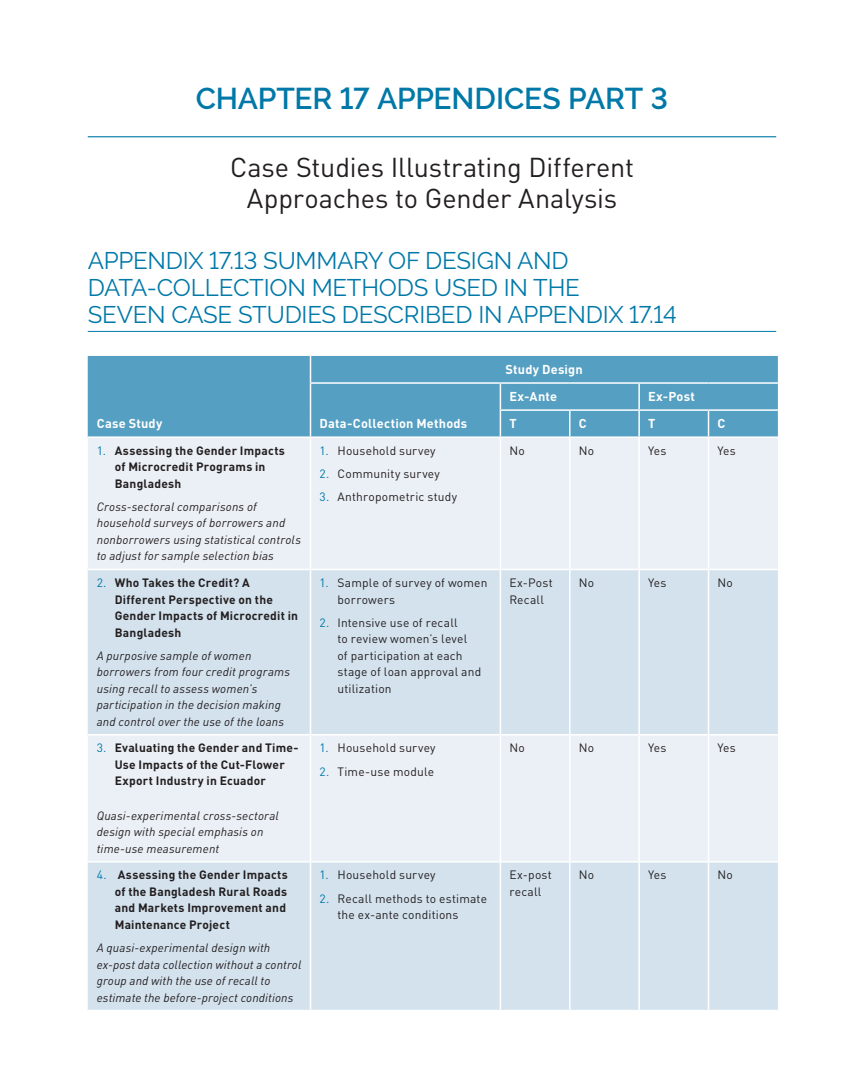
<style>
.page{position:relative;width:864px;height:1080px;background:#fff}
.page>*{position:absolute;margin:0;border:0;box-sizing:border-box;transform-origin:0 0}
.BM_TI{font:600 30px "Raleway";letter-spacing:-.01em;color:#0078a8}
.CH_STI{font:27px/31.5px "DIN";letter-spacing:-.005em;color:#231f20;text-align:center}
.t1{font:24px/27px "Raleway";letter-spacing:-.01em;color:#0078a8}
.TCH{font:700 12.75px "DIN";letter-spacing:.015em;color:#fff}
.TT{font:italic 12px/16.5px "DIN";letter-spacing:.015em;color:#231f20}
.TNL{font:700 12px/16.5px "DIN";letter-spacing:.02em;color:#231f20}
.TNL-2{font:12px/16.5px "DIN";letter-spacing:.015em;color:#231f20}
.TT-2{font:12px/16.5px "DIN";letter-spacing:.015em;color:#231f20}
.s1{font-weight:400;color:#0078a8}
.s2{color:#0078a8}
</style>
<div class="page">
<hr style="left:88px;top:136px;width:688px;height:1px;background:#0078a8">
<hr style="left:88px;top:331px;width:688px;height:1px;background:#0078a8">
<div style="left:88px;top:356px;width:690px;height:80px;background:#559fc2"></div>
<div style="left:88px;top:438px;width:690px;height:131px;background:#ebf0f6"></div>
<svg style="left:88px;top:570px;width:690px;height:440px;background:#dae6f0"></svg>
<hr style="left:310px;top:382px;width:190px;height:2px;background:#fff">
<hr style="left:500px;top:382px;width:70px;height:2px;background:#fff">
<hr style="left:570px;top:382px;width:69px;height:2px;background:#fff">
<hr style="left:639px;top:382px;width:70px;height:2px;background:#fff">
<hr style="left:638px;top:384px;width:2px;height:25px;background:#fff">
<hr style="left:709px;top:382px;width:69px;height:2px;background:#fff">
<svg style="left:310px;top:356px;width:1px;height:80px"></svg>
<hr style="left:500px;top:409px;width:70px;height:2px;background:#fff">
<svg style="left:500px;top:384px;width:1px;height:52px"></svg>
<hr style="left:570px;top:409px;width:69px;height:2px;background:#fff">
<hr style="left:569px;top:411px;width:2px;height:25px;background:#fff">
<hr style="left:639px;top:409px;width:70px;height:2px;background:#fff">
<hr style="left:638px;top:411px;width:2px;height:25px;background:#fff">
<hr style="left:709px;top:409px;width:69px;height:2px;background:#fff">
<svg style="left:708px;top:411px;width:1px;height:25px"></svg>
<hr style="left:310px;top:438px;width:1px;height:131px;background:#fff">
<hr style="left:500px;top:438px;width:1px;height:131px;background:#fff">
<hr style="left:569px;top:438px;width:2px;height:131px;background:#fff">
<hr style="left:638px;top:438px;width:2px;height:131px;background:#fff">
<hr style="left:708px;top:438px;width:1px;height:131px;background:#fff">
<hr style="left:310px;top:570px;width:1px;height:164px;background:#fff">
<hr style="left:500px;top:570px;width:1px;height:164px;background:#fff">
<hr style="left:569px;top:570px;width:2px;height:164px;background:#fff">
<hr style="left:638px;top:570px;width:2px;height:164px;background:#fff">
<hr style="left:708px;top:570px;width:1px;height:164px;background:#fff">
<hr style="left:88px;top:734px;width:222px;height:2px;background:#fff">
<hr style="left:310px;top:734px;width:190px;height:2px;background:#fff">
<hr style="left:310px;top:736px;width:1px;height:125px;background:#fff">
<hr style="left:500px;top:734px;width:70px;height:2px;background:#fff">
<hr style="left:500px;top:736px;width:1px;height:125px;background:#fff">
<hr style="left:570px;top:734px;width:69px;height:2px;background:#fff">
<hr style="left:569px;top:736px;width:2px;height:125px;background:#fff">
<hr style="left:639px;top:734px;width:70px;height:2px;background:#fff">
<hr style="left:638px;top:736px;width:2px;height:125px;background:#fff">
<hr style="left:709px;top:734px;width:69px;height:2px;background:#fff">
<hr style="left:708px;top:736px;width:1px;height:125px;background:#fff">
<hr style="left:88px;top:861px;width:222px;height:2px;background:#fff">
<hr style="left:310px;top:861px;width:190px;height:2px;background:#fff">
<hr style="left:310px;top:863px;width:1px;height:147px;background:#fff">
<hr style="left:500px;top:861px;width:70px;height:2px;background:#fff">
<hr style="left:500px;top:863px;width:1px;height:147px;background:#fff">
<hr style="left:570px;top:861px;width:69px;height:2px;background:#fff">
<hr style="left:569px;top:863px;width:2px;height:147px;background:#fff">
<hr style="left:639px;top:861px;width:70px;height:2px;background:#fff">
<hr style="left:638px;top:863px;width:2px;height:147px;background:#fff">
<hr style="left:709px;top:861px;width:69px;height:2px;background:#fff">
<hr style="left:708px;top:863px;width:1px;height:147px;background:#fff">
<p class="BM_TI" style="left:196px;top:81px;width:474px">CHAPTER 17 APPENDICES PART 3</p>
<p class="CH_STI" style="left:230px;top:151px;width:405px">Case Studies Illustrating Different<br>Approaches to Gender Analysis</p>
<h1 class="t1" style="left:88px;top:247px;width:590px">APPENDIX 17.13 SUMMARY OF DESIGN AND<br>DATA-COLLECTION METHODS USED IN THE<br>SEVEN CASE STUDIES DESCRIBED IN APPENDIX 17.14</h1>
<p class="TCH" style="left:97px;top:415px;width:67px">Case Study</p>
<p class="TNL" style="left:115px;top:442px;width:172px;text-indent:-18px"><span class="s1">1.</span> Assessing the Gender Impacts of Microcredit Programs in<br>Bangladesh</p>
<p class="TT" style="left:97px;top:498px;width:206px">Cross-sectoral comparisons of household surveys of borrowers and nonborrowers using statistical controls to adjust for sample selection bias</p>
<p class="TNL" style="left:115px;top:574px;width:185px;text-indent:-18px"><span class="s1">2.</span> Who Takes the Credit? A<br>Different Perspective on the<br>Gender Impacts of Microcredit in<br>Bangladesh</p>
<p class="TT" style="left:97px;top:647px;width:195px">A purposive sample of women borrowers from four credit programs using recall to assess women’s participation in the decision making and control over the use of the loans</p>
<p class="TNL" style="left:115px;top:739px;width:185px;text-indent:-18px"><span class="s1">3.</span> Evaluating the Gender and Time-<br>Use Impacts of the Cut-Flower<br>Export Industry in Ecuador</p>
<p class="TT" style="left:97px;top:807px;width:184px">Quasi-experimental cross-sectoral design with special emphasis on time-use measurement</p>
<p class="TNL" style="left:115px;top:866px;width:175px;text-indent:-18px"><span class="s1">4.</span> Assessing the Gender Impacts of the Bangladesh Rural Roads and Markets Improvement and<br>Maintenance Project</p>
<p class="TT" style="left:97px;top:939px;width:206px">A quasi-experimental design with ex-post data collection without a control group and with the use of recall to estimate the before-project conditions</p>
<p class="TCH" style="left:320px;top:415px;width:149px">Data-Collection Methods</p>
<p class="TNL-2" style="left:320px;top:442px;width:118px"><span class="s2">1.</span> Household survey</p>
<p class="TNL-2" style="left:320px;top:465px;width:122px"><span class="s2">2.</span> Community survey</p>
<p class="TNL-2" style="left:320px;top:488px;width:139px"><span class="s2">3.</span> Anthropometric study</p>
<p class="TNL-2" style="left:338px;top:574px;width:152px;text-indent:-18px"><span class="s2">1.</span> Sample of survey of women borrowers</p>
<p class="TNL-2" style="left:338px;top:614px;width:145px;text-indent:-18px"><span class="s2">2.</span> Intensive use of recall<br>to review women’s level<br>of participation at each stage of loan approval and utilization</p>
<p class="TNL-2" style="left:320px;top:740px;width:118px"><span class="s2">1.</span> Household survey</p>
<p class="TNL-2" style="left:320px;top:763px;width:116px"><span class="s2">2.</span> Time-use module</p>
<p class="TNL-2" style="left:320px;top:867px;width:118px"><span class="s2">1.</span> Household survey</p>
<p class="TNL-2" style="left:338px;top:890px;width:151px;text-indent:-18px"><span class="s2">2.</span> Recall methods to estimate the ex-ante conditions</p>
<p class="TCH" style="left:506px;top:361px;width:79px">Study Design</p>
<p class="TCH" style="left:509px;top:388px;width:49px">Ex-Ante</p>
<p class="TCH" style="left:648px;top:388px;width:48px">Ex-Post</p>
<p class="TCH" style="left:509px;top:415px;width:9px">T</p>
<p class="TCH" style="left:579px;top:415px;width:9px">C</p>
<p class="TCH" style="left:648px;top:415px;width:9px">T</p>
<p class="TCH" style="left:718px;top:415px;width:9px">C</p>
<p class="TT-2" style="left:509px;top:442px;width:17px">No</p>
<p class="TT-2" style="left:579px;top:442px;width:17px">No</p>
<p class="TT-2" style="left:648px;top:442px;width:20px">Yes</p>
<p class="TT-2" style="left:718px;top:442px;width:20px">Yes</p>
<p class="TT-2" style="left:509px;top:574px;width:45px">Ex-Post<br>Recall</p>
<p class="TT-2" style="left:579px;top:574px;width:17px">No</p>
<p class="TT-2" style="left:648px;top:574px;width:20px">Yes</p>
<p class="TT-2" style="left:718px;top:574px;width:17px">No</p>
<p class="TT-2" style="left:509px;top:740px;width:17px">No</p>
<p class="TT-2" style="left:579px;top:740px;width:17px">No</p>
<p class="TT-2" style="left:648px;top:740px;width:20px">Yes</p>
<p class="TT-2" style="left:718px;top:740px;width:20px">Yes</p>
<p class="TT-2" style="left:509px;top:867px;width:44px">Ex-post recall</p>
<p class="TT-2" style="left:579px;top:867px;width:17px">No</p>
<p class="TT-2" style="left:648px;top:867px;width:20px">Yes</p>
<p class="TT-2" style="left:718px;top:867px;width:17px">No</p>
</div>
